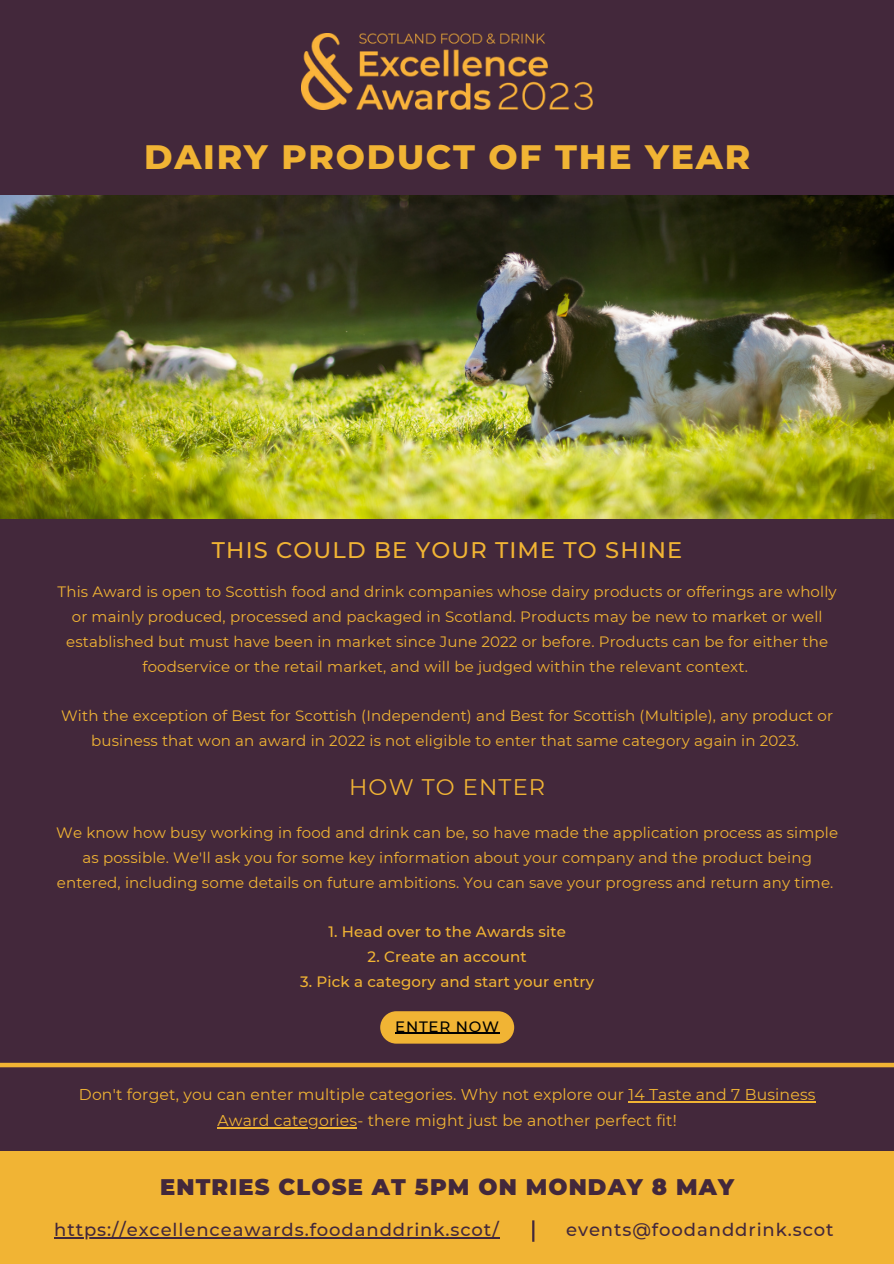
<style>
.page{position:relative;width:894px;height:1264px;background:#fff}
.page>*{position:absolute;margin:0;border:0;box-sizing:border-box;transform-origin:0 0}
.t1{font:800 34.5px "Montserrat";letter-spacing:.05em;color:#f1b434}
.t2{font:900 22.5px "Montserrat";letter-spacing:.05em;color:#43283b}
.t3{font:500 22.5px "Montserrat";letter-spacing:.05em;color:#f1b434}
.t4{font:22.5px "Montserrat";letter-spacing:.05em;color:#f1b434}
.t5{font:500 18px "Montserrat";letter-spacing:.05em;color:#43283b}
.t6{font:15.6px/25.8px "Montserrat";letter-spacing:.01em;color:#f1b434;text-align:center}
.t7{font:15px/24.8px "Montserrat";letter-spacing:.01em;color:#f1b434;text-align:center}
.t8{font:500 15px "Montserrat";letter-spacing:.01em;color:#f1b434}
.t9{font:500 15px "Montserrat";letter-spacing:.05em;color:#000}
</style>
<div class="page">
<div style="left:0;top:0;width:893px;height:1263px;background:#43283b"></div>
<img style="left:0;top:196px;width:893px;height:323px">
<div style="left:0;top:1151px;width:893px;height:112px;background:#f1b434"></div>
<img style="left:301px;top:33px;width:291px;height:77px">
<hr style="left:54px;top:1237px;width:445px;height:1px;background:#43283b">
<div style="left:0;top:1062px;width:893px;height:5px;background:#f1b434"></div>
<hr style="left:532px;top:1220px;width:2px;height:21px;background:#43283b">
<div style="left:380px;top:1011px;width:134px;height:32px;background:#f1b434;border-radius:16px"></div>
<hr style="left:395px;top:1032px;width:104px;height:1px;background:#000">
<hr style="left:628px;top:1101px;width:187px;height:1px;background:#f1b434">
<hr style="left:217px;top:1127px;width:140px;height:1px;background:#f1b434">
<h1 class="t1" style="left:144px;top:135px;width:607px">DAIRY PRODUCT OF THE YEAR</h1>
<h2 class="t3" style="left:212px;top:536px;width:472px">THIS COULD BE YOUR TIME TO SHINE</h2>
<p class="t7" style="left:58px;top:579px;width:780px">This Award is open to Scottish food and drink companies whose dairy products or offerings are wholly or mainly produced, processed and packaged in Scotland. Products may be new to market or well established but must have been in market since June 2022 or before. Products can be for either the foodservice or the retail market, and will be judged within the relevant context.</p>
<p class="t7" style="left:61px;top:703px;width:773px">With the exception of Best for Scottish (Independent) and Best for Scottish (Multiple), any product or business that won an award in 2022 is not eligible to enter that same category again in 2023.</p>
<h2 class="t4" style="left:349px;top:773px;width:197px">HOW TO ENTER</h2>
<p class="t7" style="left:56px;top:820px;width:783px">We know how busy working in food and drink can be, so have made the application process as simple as possible. We'll ask you for some key information about your company and the product being entered, including some details on future ambitions. You can save your progress and return any time.</p>
<p class="t8" style="left:328px;top:922px;width:239px">1. Head over to the Awards site</p>
<p class="t8" style="left:367px;top:947px;width:160px">2. Create an account</p>
<p class="t8" style="left:300px;top:972px;width:295px">3. Pick a category and start your entry</p>
<p class="t9" style="left:395px;top:1016px;width:105px">ENTER NOW</p>
<p class="t6" style="left:79px;top:1081px;width:737px">Don't forget, you can enter multiple categories. Why not explore our 14 Taste and 7 Business<br>Award categories- there might just be another perfect fit!</p>
<h2 class="t2" style="left:160px;top:1172px;width:575px">ENTRIES CLOSE AT 5PM ON MONDAY 8 MAY</h2>
<p class="t5" style="left:54px;top:1218px;width:446px">https://excellenceawards.foodanddrink.scot/</p>
<p class="t5" style="left:566px;top:1218px;width:269px">events@foodanddrink.scot</p>
</div>
